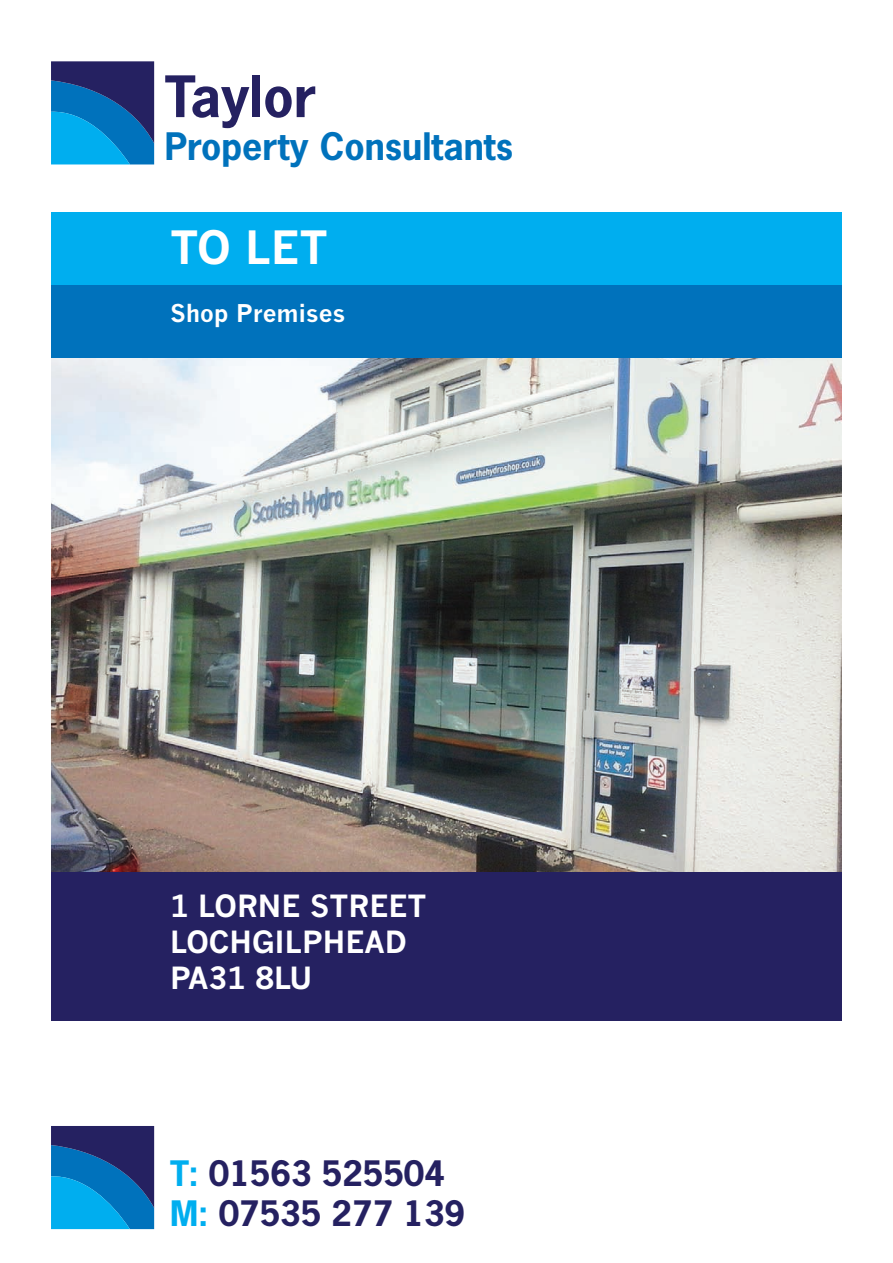
<style>
.page{position:relative;width:893px;height:1263px;background:#fff}
.page>*{position:absolute;margin:0;border:0;box-sizing:border-box;transform-origin:0 0}
.t1{font:700 53.7px "News Gothic Std";color:#252161}
.t2{font:700 45px "News Gothic";color:#fff}
.t3{font:700 35.7px "News Gothic Std";color:#0072bc}
.t4{font:700 33px/39.6px "News Gothic";color:#252161}
.t5{font:700 30px/36px "News Gothic";color:#fff}
.t6{font:700 24px "News Gothic";color:#fff}
.s1{color:#00aeef}
</style>
<div class="page">
<div style="left:51px;top:213px;width:791px;height:76px;background:#00aeef"></div>
<img style="left:51px;top:357px;width:791px;height:515px">
<div style="left:51px;top:285px;width:791px;height:72px;background:#0072bc"></div>
<svg style="left:51px;top:61px;width:103px;height:103px;background:#0f64a7"></svg>
<div style="left:51px;top:872px;width:791px;height:148px;background:#252161"></div>
<svg style="left:51px;top:1126px;width:103px;height:103px;background:#0e64a7"></svg>
<h1 class="t1" style="left:165px;top:67px;width:153px">Taylor</h1>
<p class="t3" style="left:165px;top:127px;width:350px">Property Consultants</p>
<h2 class="t2" style="left:170px;top:231px;width:159px">TO LET</h2>
<p class="t6" style="left:170px;top:304px;width:177px">Shop Premises</p>
<p class="t5" style="left:170px;top:891px;width:258px">1 LORNE STREET<br>LOCHGILPHEAD<br>PA31 8LU</p>
<p class="t4" style="left:170px;top:1155px;width:296px"><span class="s1">T:</span> 01563 525504<br><span class="s1">M:</span> 07535 277 139</p>
</div>
